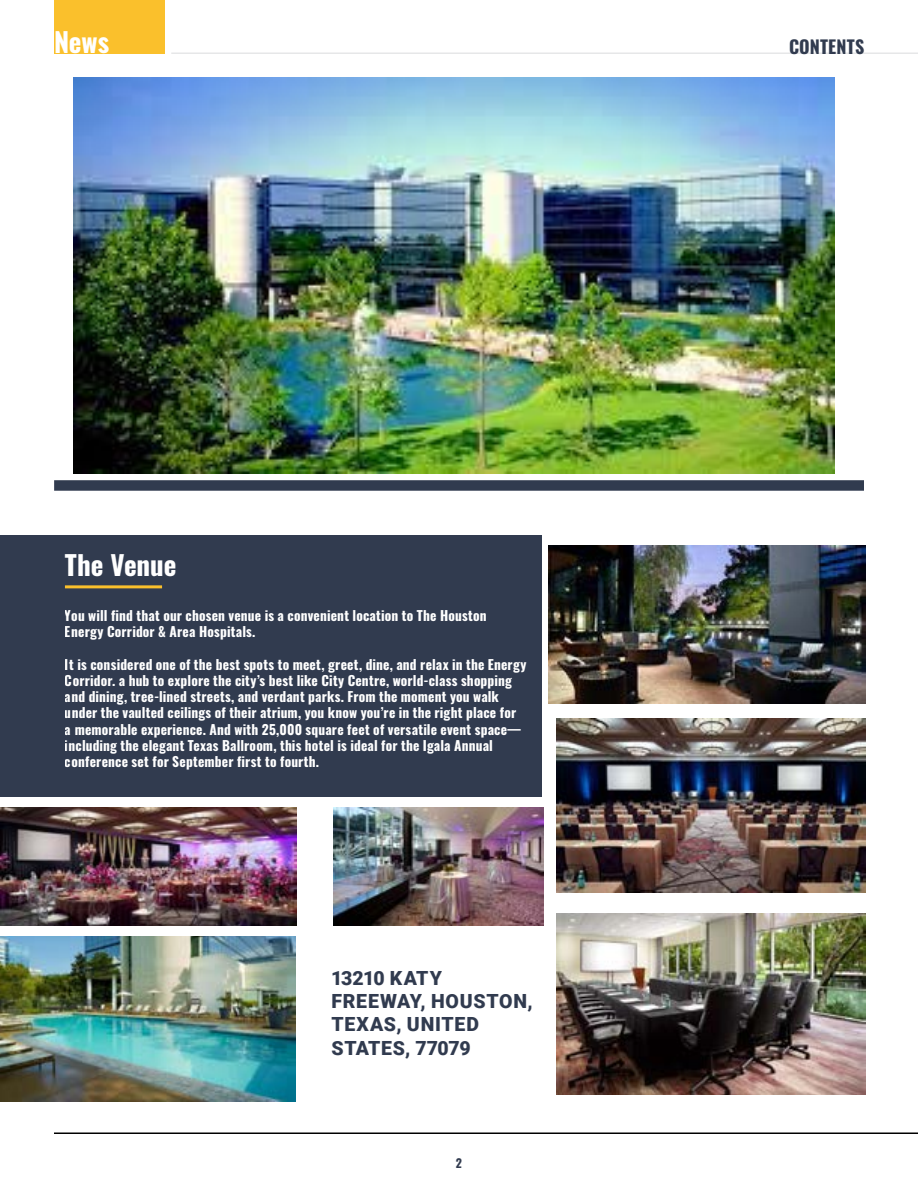
<style>
.page{position:relative;width:918px;height:1188px;background:#fff}
.page>*{position:absolute;margin:0;border:0;box-sizing:border-box;transform-origin:0 0}
.t1{font:700 27px "Oswald";letter-spacing:-.005em;color:#fff}
.t2{font:900 19.5px/23.4px "Roboto";letter-spacing:.035em;color:#313b4f}
.t3{font:700 18px "Oswald";letter-spacing:.015em;color:#313b4f}
.t4{font:700 13.5px/16.2px "Oswald";letter-spacing:.01em;color:#fff}
.t5{font:700 12px "Oswald";color:#313b4f}
</style>
<div class="page">
<hr style="left:171px;top:52px;width:747px;height:2px;background:#e6e7e8">
<div style="left:54px;top:0;width:110px;height:54px;background:#fac02c"></div>
<hr style="left:54px;top:1132px;width:864px;height:2px;background:#000">
<div style="left:0;top:535px;width:542px;height:261px;background:#313b4f"></div>
<div style="left:54px;top:480px;width:810px;height:11px;background:#313b4f"></div>
<hr style="left:65px;top:585px;width:97px;height:3px;background:#fac02c">
<img style="left:74px;top:78px;width:760px;height:396px">
<img style="left:549px;top:546px;width:316px;height:157px">
<img style="left:1px;top:807px;width:296px;height:118px">
<img style="left:557px;top:719px;width:308px;height:173px">
<img style="left:557px;top:913px;width:308px;height:182px">
<img style="left:0;top:936px;width:295px;height:165px">
<img style="left:334px;top:807px;width:209px;height:118px">
<h1 class="t1" style="left:54px;top:28px;width:57px">News</h1>
<h1 class="t1" style="left:65px;top:551px;width:113px">The Venue</h1>
<p class="t4" style="left:65px;top:608px;width:423px">You will find that our chosen venue is a convenient location to The Houston<br>Energy Corridor &amp; Area Hospitals.</p>
<p class="t4" style="left:65px;top:657px;width:463px">It is considered one of the best spots to meet, greet, dine, and relax in the Energy Corridor. a hub to explore the city’s best like City Centre, world-class shopping and dining, tree-lined streets, and verdant parks. From the moment you walk under the vaulted ceilings of their atrium, you know you’re in the right place for<br>a memorable experience. And with 25,000 square feet of versatile event space— including the elegant Texas Ballroom, this hotel is ideal for the Igala Annual conference set for September first to fourth.</p>
<h2 class="t2" style="left:331px;top:965px;width:203px">13210 KATY<br>FREEWAY, HOUSTON,<br>TEXAS, UNITED<br>STATES, 77079</h2>
<p class="t5" style="left:456px;top:1157px;width:8px">2</p>
<h3 class="t3" style="left:789px;top:37px;width:77px">CONTENTS</h3>
</div>
